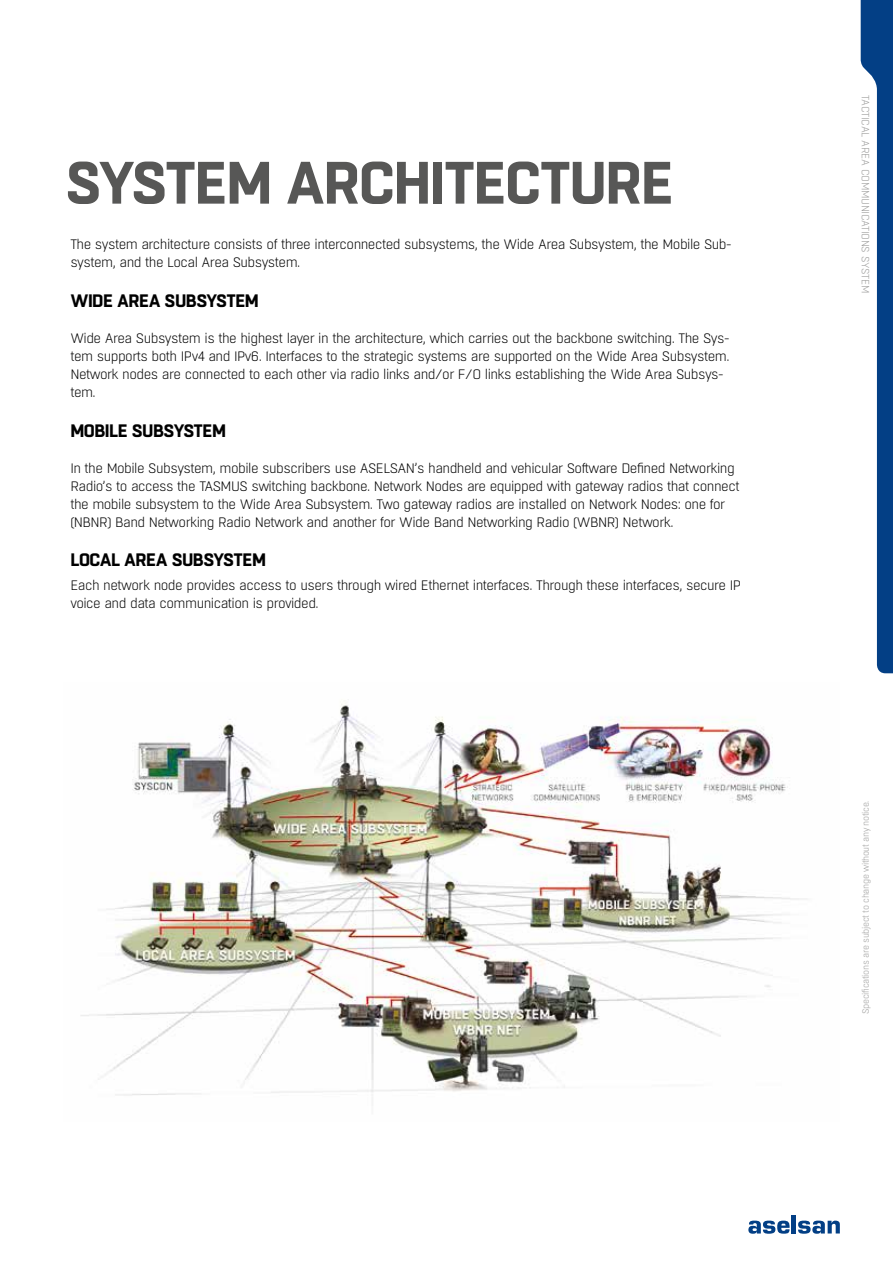
<style>
.page{position:relative;width:893px;height:1263px;background:#fff}
.page>*{position:absolute;margin:0;border:0;box-sizing:border-box;transform-origin:0 0}
.t1{font:700 59.55px "Boxed";letter-spacing:-.03em;color:#575756}
.t2{font:700 18px "Boxed";letter-spacing:-.03em;color:#000}
.t3{font:300 13.65px/18px "Boxed";letter-spacing:-.04em;color:#000}
.t4{font:300 10.5px "Boxed";letter-spacing:-.03em;color:#9d9d9c}
.t5{font:300 9px "Boxed";letter-spacing:-.04em;color:#9d9d9c}
</style>
<div class="page">
<svg style="left:748px;top:1220px;width:42px;height:14px"></svg>
<svg style="left:798px;top:1220px;width:42px;height:14px"></svg>
<hr style="left:792px;top:1215px;width:4px;height:18px;background:#033f85">
<svg style="left:861px;top:0;width:32px;height:673px"></svg>
<img style="left:80px;top:700px;width:727px;height:406px">
<h1 class="t1" style="left:65px;top:143px;width:610px">SYSTEM ARCHITECTURE</h1>
<p class="t3" style="left:70px;top:236px;width:663px">The system architecture consists of three interconnected subsystems, the Wide Area Subsystem, the Mobile Sub&shy;system, and the Local Area Subsystem.</p>
<h2 class="t2" style="left:70px;top:289px;width:70px">WIDE AREA</h2>
<h2 class="t2" style="left:165px;top:289px;width:63px">SUBSYSTEM</h2>
<p class="t3" style="left:70px;top:329px;width:661px">Wide Area Subsystem is the highest layer in the architecture, which carries out the backbone switching. The Sys&shy;tem supports both IPv4 and IPv6. Interfaces to the strategic systems are supported on the Wide Area Subsystem.<br>Network nodes are connected to each other via radio links and/or F/O links establishing the Wide Area Subsys&shy;tem.</p>
<h2 class="t2" style="left:70px;top:418px;width:125px">MOBILE SUBSYSTEM</h2>
<p class="t3" style="left:70px;top:459px;width:671px">In the Mobile Subsystem, mobile subscribers use ASELSAN’s handheld and vehicular Software Defined Networking Radio’s to access the TASMUS switching backbone. Network Nodes are equipped with gateway radios that connect the mobile subsystem to the Wide Area Subsystem. Two gateway radios are installed on Network Nodes: one for (NBNR) Band Networking Radio Network and another for Wide Band Networking Radio (WBNR) Network.</p>
<h2 class="t2" style="left:70px;top:548px;width:77px">LOCAL AREA</h2>
<h2 class="t2" style="left:172px;top:548px;width:63px">SUBSYSTEM</h2>
<p class="t3" style="left:70px;top:577px;width:672px">Each network node provides access to users through wired Ethernet interfaces. Through these interfaces, secure IP voice and data communication is provided.</p>
<p class="t4" style="left:872px;top:95px;width:199px;rotate:90deg">Tactical Area Communications System</p>
<p class="t5" style="left:860px;top:1014px;width:215px;rotate:-90deg">Specifications are subject to change without any notice.</p>
</div>
